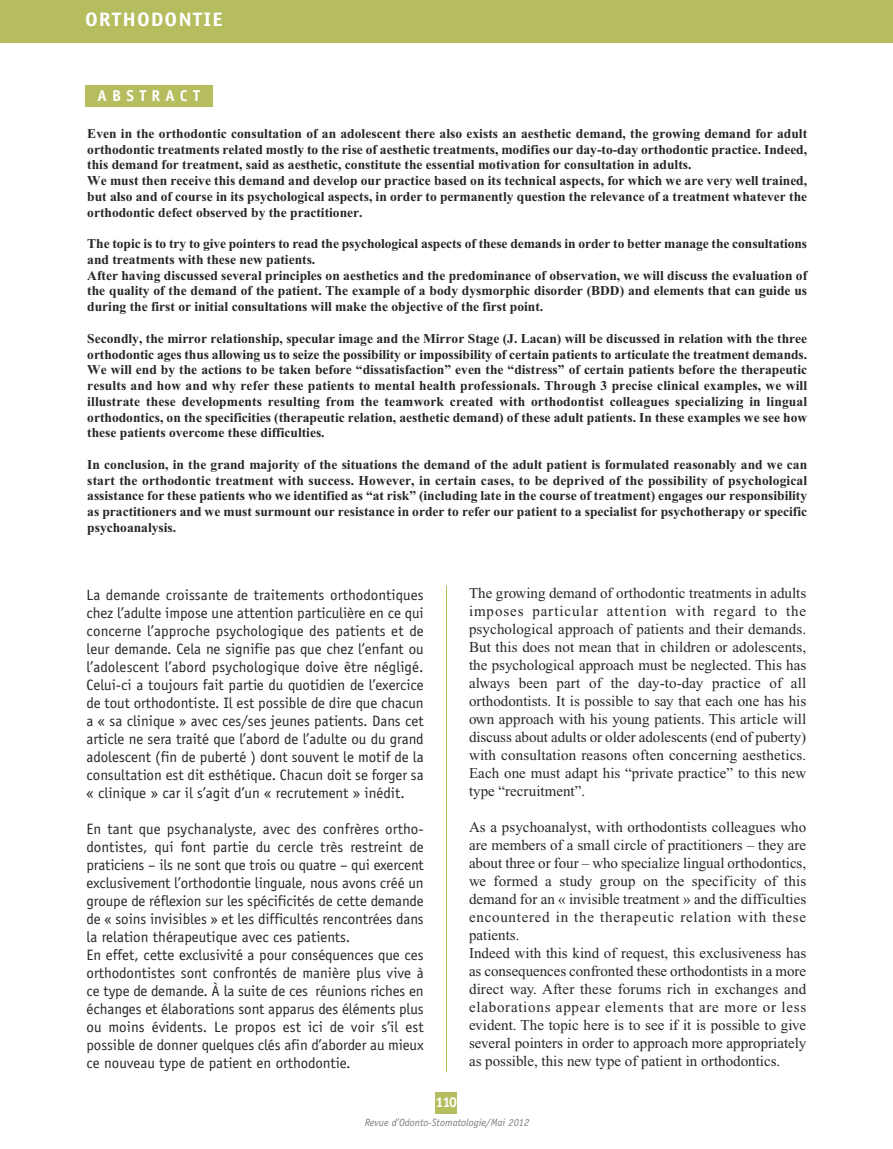
<style>
.page{position:relative;width:893px;height:1149px;background:#fff}
.page>*{position:absolute;margin:0;border:0;box-sizing:border-box;transform-origin:0 0}
.t1{font:700 19.5px "Officina Sans";letter-spacing:.05em;color:#fff;scale:1.1 1}
.t2{font:700 15.75px "Officina Sans";letter-spacing:.335em;color:#fff}
.t3{font:15px/18px "Officina Sans";letter-spacing:-.005em;color:#272627;text-align:justify}
.t4{font:15px/18px "Times New Roman";color:#272627;text-align:justify}
.t5{font:700 14.25px "Officina Sans";color:#fff}
.t6{font:700 13.5px/15.8px "Times New Roman";color:#272627}
.t7{font:italic 10.5px "Officina Sans";color:#7d7d7d}
</style>
<div class="page">
<div style="left:0;top:0;width:893px;height:43px;background:#b5bd5f"></div>
<div style="left:436px;top:1091px;width:21px;height:22px;background:#b5bd5f"></div>
<div style="left:85px;top:85px;width:128px;height:21px;background:#b5bd5f"></div>
<hr style="left:446px;top:585px;width:1px;height:486px;background:#b5bd5f">
<h1 class="t1" style="left:85px;top:12px;width:127px">ORTHODONTIE</h1>
<p class="t2" style="left:98px;top:90px;width:104px">ABSTRACT</p>
<p class="t6" style="left:87px;top:125px;width:721px">Even in the orthodontic consultation of an adolescent there also exists an aesthetic demand, the growing demand for adult orthodontic treatments related mostly to the rise of aesthetic treatments, modifies our day-to-day orthodontic practice. Indeed, this demand for treatment, said as aesthetic, constitute the essential motivation for consultation in adults.<br>We must then receive this demand and develop our practice based on its technical aspects, for which we are very well trained, but also and of course in its psychological aspects, in order to permanently question the relevance of a treatment whatever the orthodontic defect observed by the practitioner.</p>
<p class="t6" style="left:87px;top:235px;width:721px">The topic is to try to give pointers to read the psychological aspects of these demands in order to better manage the consultations and treatments with these new patients.<br>After having discussed several principles on aesthetics and the predominance of observation, we will discuss the evaluation of the quality of the demand of the patient. The example of a body dysmorphic disorder (BDD) and elements that can guide us during the first or initial consultations will make the objective of the first point.</p>
<p class="t6" style="left:87px;top:330px;width:721px;text-align:justify">Secondly, the mirror relationship, specular image and the Mirror Stage (J. Lacan) will be discussed in relation with the three orthodontic ages thus allowing us to seize the possibility or impossibility of certain patients to articulate the treatment demands.<br>We will end by the actions to be taken before “dissatisfaction” even the “distress” of certain patients before the therapeutic results and how and why refer these patients to mental health professionals. Through 3 precise clinical examples, we will illustrate these developments resulting from the teamwork created with orthodontist colleagues specializing in lingual orthodontics, on the specificities (therapeutic relation, aesthetic demand) of these adult patients. In these examples we see how these patients overcome these difficulties.</p>
<p class="t6" style="left:87px;top:456px;width:721px;text-align:justify">In conclusion, in the grand majority of the situations the demand of the adult patient is formulated reasonably and we can start the orthodontic treatment with success. However, in certain cases, to be deprived of the possibility of psychological assistance for these patients who we identified as “at risk” (including late in the course of treatment) engages our responsibility as practitioners and we must surmount our resistance in order to refer our patient to a specialist for psychotherapy or specific psychoanalysis.</p>
<p class="t3" style="left:87px;top:586px;width:339px">La demande croissante de traitements orthodontiques chez l’adulte impose une attention particulière en ce qui concerne l’approche psychologique des patients et de leur demande. Cela ne signifie pas que chez l’enfant ou l’adolescent l’abord psychologique doive être négligé.<br>Celui-ci a toujours fait partie du quotidien de l’exercice de tout orthodontiste. Il est possible de dire que chacun a « sa clinique » avec ces/ses jeunes patients. Dans cet article ne sera traité que l’abord de l’adulte ou du grand adolescent (fin de puberté ) dont souvent le motif de la consultation est dit esthétique. Chacun doit se forger sa « clinique » car il s’agit d’un « recrutement » inédit.</p>
<p class="t3" style="left:87px;top:820px;width:339px;text-align:left">En tant que psychanalyste, avec des confrères ortho&shy;dontistes, qui font partie du cercle très restreint de praticiens – ils ne sont que trois ou quatre – qui exercent exclusivement l’orthodontie linguale, nous avons créé un groupe de réflexion sur les spécificités de cette demande de « soins invisibles » et les difficultés rencontrées dans la relation thérapeutique avec ces patients.<br>En effet, cette exclusivité a pour conséquences que ces orthodontistes sont confrontés de manière plus vive à ce type de demande. À la suite de ces réunions riches en échanges et élaborations sont apparus des éléments plus ou moins évidents. Le propos est ici de voir s’il est possible de donner quelques clés afin d’aborder au mieux ce nouveau type de patient en orthodontie.</p>
<p class="t5" style="left:435px;top:1096px;width:23px">110</p>
<p class="t4" style="left:469px;top:584px;width:339px">The growing demand of orthodontic treatments in adults imposes particular attention with regard to the psychological approach of patients and their demands.<br>But this does not mean that in children or adolescents, the psychological approach must be neglected. This has always been part of the day-to-day practice of all orthodontists. It is possible to say that each one has his own approach with his young patients. This article will discuss about adults or older adolescents (end of puberty) with consultation reasons often concerning aesthetics.<br>Each one must adapt his “private practice” to this new type “recruitment”.</p>
<p class="t4" style="left:469px;top:818px;width:339px;text-align:left">As a psychoanalyst, with orthodontists colleagues who are members of a small circle of practitioners – they are about three or four – who specialize lingual orthodontics, we formed a study group on the specificity of this demand for an « invisible treatment » and the difficulties encountered in the therapeutic relation with these patients.<br>Indeed with this kind of request, this exclusiveness has as consequences confronted these orthodontists in a more direct way. After these forums rich in exchanges and elaborations appear elements that are more or less evident. The topic here is to see if it is possible to give several pointers in order to approach more appropriately as possible, this new type of patient in orthodontics.</p>
<p class="t7" style="left:365px;top:1117px;width:166px">Revue d’Odonto-Stomatologie/Mai 2012</p>
</div>
